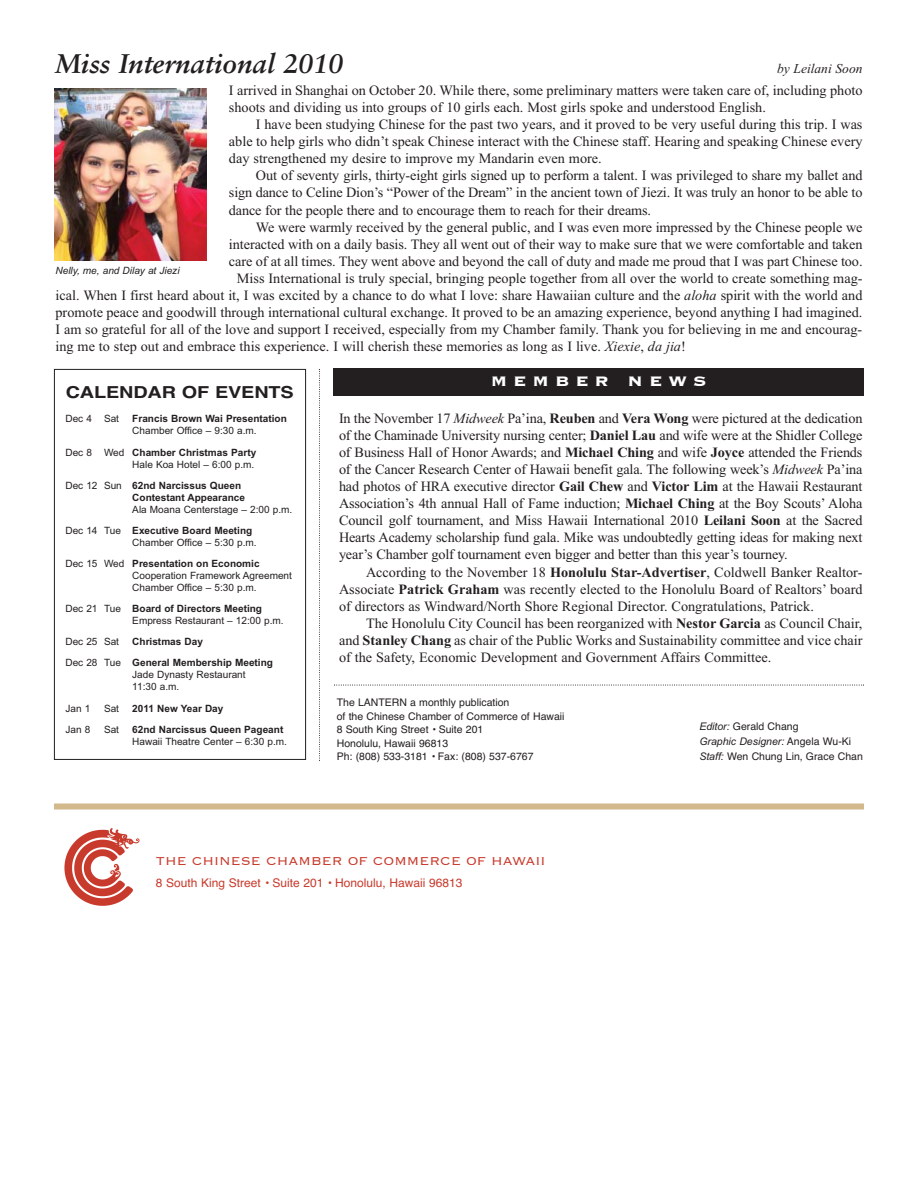
<style>
.page{position:relative;width:918px;height:1188px;background:#fff}
.page>*{position:absolute;margin:0;border:0;box-sizing:border-box;transform-origin:0 0}
.t1{font:italic 700 27px "Sabon";color:#231f20}
.t2{font:700 18px "Copperplate";letter-spacing:.305em;color:#fff;scale:1.1 1}
.t3{font:700 16.5px "Helvetica";letter-spacing:-.005em;color:#231f20;scale:1.2 1}
.t4{font:300 15px "Copperplate";color:#c83a2c}
.t5{font:14.25px/17.1px "Times New Roman";color:#231f20;text-align:justify}
.t6{font:italic 13.5px "Times New Roman";color:#231f20}
.t7{font:12px "Helvetica";color:#c83a2c}
.t8{font:10.5px/13.5px "Helvetica";color:#231f20}
.t9{font:italic 10.5px "Arial";color:#231f20}
.t10{font:10.05px/21px "Arial";color:#231f20}
.t11{font:700 10.05px/21px "Arial";color:#231f20;text-align:center}
.t12{font:italic 10.05px "Arial";color:#231f20}
.s1{font-style:italic}
.s2{font-weight:700}
.s3{font-weight:400}
.s4{font-family:"Arial";font-style:italic}
.s5{font-family:"Helvetica";font-style:normal}
</style>
<div class="page">
<div style="left:54px;top:804px;width:810px;height:6px;background:#d2b88b"></div>
<img style="left:64px;top:828px;width:76px;height:78px">
<svg style="left:319px;top:369px;width:1px;height:392px"></svg>
<div style="left:54px;top:369px;width:252px;height:391px;border:1px solid #231f20"></div>
<svg style="left:334px;top:684px;width:530px;height:2px"></svg>
<div style="left:333px;top:368px;width:531px;height:27px;background:#231f20"></div>
<img style="left:54px;top:88px;width:152px;height:173px">
<h1 class="t1" style="left:56px;top:53px;width:289px">Miss International 2010</h1>
<p class="t6" style="left:777px;top:64px;width:87px">by Leilani Soon</p>
<p class="t5" style="left:229px;top:83px;width:635px">I arrived in Shanghai on October 20. While there, some preliminary matters were taken care of, including photo shoots and dividing us into groups of 10 girls each. Most girls spoke and understood English.</p>
<p class="t5" style="left:229px;top:117px;width:635px;text-indent:27px">I have been studying Chinese for the past two years, and it proved to be very useful during this trip. I was able to help girls who didn’t speak Chinese interact with the Chinese staff. Hearing and speaking Chinese every day strengthened my desire to improve my Mandarin even more.</p>
<p class="t5" style="left:229px;top:168px;width:635px;text-indent:27px">Out of seventy girls, thirty-eight girls signed up to perform a talent. I was privileged to share my ballet and sign dance to Celine Dion’s “Power of the Dream” in the ancient town of Jiezi. It was truly an honor to be able to dance for the people there and to encourage them to reach for their dreams.</p>
<p class="t5" style="left:256px;top:220px;width:608px">We were warmly received by the general public, and I was even more impressed by the Chinese people we</p>
<p class="t5" style="left:229px;top:237px;width:635px">interacted with on a daily basis. They all went out of their way to make sure that we were comfortable and taken</p>
<p class="t5" style="left:229px;top:254px;width:635px">care of at all times. They went above and beyond the call of duty and made me proud that I was part Chinese too.</p>
<p class="t5" style="left:237px;top:271px;width:627px">Miss International is truly special, bringing people together from all over the world to create something mag-</p>
<p class="t5" style="left:55px;top:288px;width:809px">ical. When I first heard about it, I was excited by a chance to do what I love: share Hawaiian culture and the <span class="s1">aloha</span> spirit with the world and</p>
<p class="t5" style="left:56px;top:305px;width:809px">promote peace and goodwill through international cultural exchange. It proved to be an amazing experience, beyond anything I had imagined.</p>
<p class="t5" style="left:56px;top:322px;width:808px">I am so grateful for all of the love and support I received, especially from my Chamber family. Thank you for believing in me and encourag-</p>
<p class="t5" style="left:56px;top:339px;width:632px">ing me to step out and embrace this experience. I will cherish these memories as long as I live. <span class="s1">Xiexie</span>, <span class="s1">da jia</span>!</p>
<p class="t12" style="left:56px;top:267px;width:126px">Nelly, me, and Dilay at Jiezi</p>
<p class="t3" style="left:66px;top:386px;width:192px">CALENDAR OF EVENTS</p>
<p class="t10" style="left:65px;top:409px;width:55px">Dec 4 Sat</p>
<p class="t11" style="left:132px;top:409px;width:156px">Francis Brown Wai Presentation</p>
<p class="t10" style="left:65px;top:421px;width:193px;text-align:right">Chamber Office – 9:30 a.m.<br>Dec 8 Wed <span class="s2">Chamber Christmas Party</span></p>
<p class="t10" style="left:65px;top:455px;width:190px;text-indent:67px">Hale Koa Hotel – 6:00 p.m.<br>Dec 12 Sun <span class="s2">62nd Narcissus Queen</span></p>
<p class="t11" style="left:132px;top:488px;width:114px">Contestant Appearance</p>
<p class="t10" style="left:65px;top:500px;width:228px;text-indent:67px">Ala Moana Centerstage – 2:00 p.m.<br>Dec 14 Tue <span class="s2">Executive Board Meeting</span></p>
<p class="t10" style="left:65px;top:533px;width:196px;text-align:right">Chamber Office – 5:30 p.m.<br>Dec 15 Wed <span class="s2">Presentation on Economic</span></p>
<p class="t10" style="left:132px;top:571px;width:161px;line-height:12px">Cooperation Framework Agreement<br>Chamber Office – 5:30 p.m.</p>
<p class="t10" style="left:132px;top:604px;width:153px;line-height:12px;text-indent:-67px">Dec 21 Tue <span class="s2">Board of Directors Meeting<br></span>Empress Restaurant – 12:00 p.m.</p>
<p class="t10" style="left:65px;top:632px;width:55px">Dec 25 Sat</p>
<p class="t11" style="left:65px;top:632px;width:209px">Christmas Day<br><span class="s3">Dec 28 Tue</span> General Membership Meeting</p>
<p class="t10" style="left:132px;top:670px;width:115px;line-height:12px">Jade Dynasty Restaurant<br>11:30 a.m.</p>
<p class="t10" style="left:65px;top:699px;width:26px">Jan 1</p>
<p class="t10" style="left:104px;top:699px;width:17px">Sat</p>
<p class="t11" style="left:132px;top:699px;width:93px">2011 New Year Day</p>
<p class="t10" style="left:65px;top:720px;width:26px">Jan 8</p>
<p class="t10" style="left:104px;top:720px;width:17px">Sat</p>
<p class="t11" style="left:132px;top:720px;width:153px">62nd Narcissus Queen Pageant</p>
<p class="t10" style="left:132px;top:732px;width:156px">Hawaii Theatre Center – 6:30 p.m.</p>
<p class="t2" style="left:491px;top:369px;width:198px">MEMBER NEWS</p>
<p class="t5" style="left:339px;top:411px;width:525px">In the November 17 <span class="s1">Midweek</span> Pa’ina, <span class="s2">Reuben</span> and <span class="s2">Vera Wong</span> were pictured at the dedication of the Chaminade University nursing center; <span class="s2">Daniel Lau</span> and wife were at the Shidler College of Business Hall of Honor Awards; and <span class="s2">Michael Ching</span> and wife <span class="s2">Joyce</span> attended the Friends of the Cancer Research Center of Hawaii benefit gala. The following week’s <span class="s1">Midweek</span> Pa’ina had photos of HRA executive director <span class="s2">Gail Chew</span> and <span class="s2">Victor Lim</span> at the Hawaii Restaurant Association’s 4th annual Hall of Fame induction; <span class="s2">Michael Ching</span> at the Boy Scouts’ Aloha Council golf tournament, and Miss Hawaii International 2010 <span class="s2">Leilani Soon</span> at the Sacred Hearts Academy scholarship fund gala. Mike was undoubtedly getting ideas for making next year’s Chamber golf tournament even bigger and better than this year’s tourney.</p>
<p class="t5" style="left:339px;top:565px;width:525px;text-indent:27px">According to the November 18 <span class="s2">Honolulu Star-Advertiser</span>, Coldwell Banker Realtor-Associate <span class="s2">Patrick Graham</span> was recently elected to the Honolulu Board of Realtors’ board of directors as Windward/North Shore Regional Director. Congratulations, Patrick.</p>
<p class="t5" style="left:339px;top:616px;width:525px;text-indent:27px">The Honolulu City Council has been reorganized with <span class="s2">Nestor Garcia</span> as Council Chair, and <span class="s2">Stanley Chang</span> as chair of the Public Works and Sustainability committee and vice chair of the Safety, Economic Development and Government Affairs Committee.</p>
<p class="t8" style="left:337px;top:697px;width:229px">The LANTERN a monthly publication<br>of the Chinese Chamber of Commerce of Hawaii 8 South King Street • Suite 201<br>Honolulu, Hawaii 96813<br>Ph: (808) 533-3181 • Fax: (808) 537-6767</p>
<p class="t8" style="left:699px;top:720px;width:101px"><span class="s4">Editor:</span> Gerald Chang</p>
<p class="t9" style="left:699px;top:737px;width:153px">Graphic Designer: <span class="s5">Angela Wu-Ki</span></p>
<p class="t8" style="left:699px;top:750px;width:165px"><span class="s4">Staff:</span> Wen Chung Lin, Grace Chan</p>
<p class="t4" style="left:156px;top:851px;width:391px">THE CHINESE CHAMBER OF COMMERCE OF HAWAII</p>
<p class="t7" style="left:156px;top:878px;width:308px">8 South King Street • Suite 201 • Honolulu, Hawaii 96813</p>
</div>
